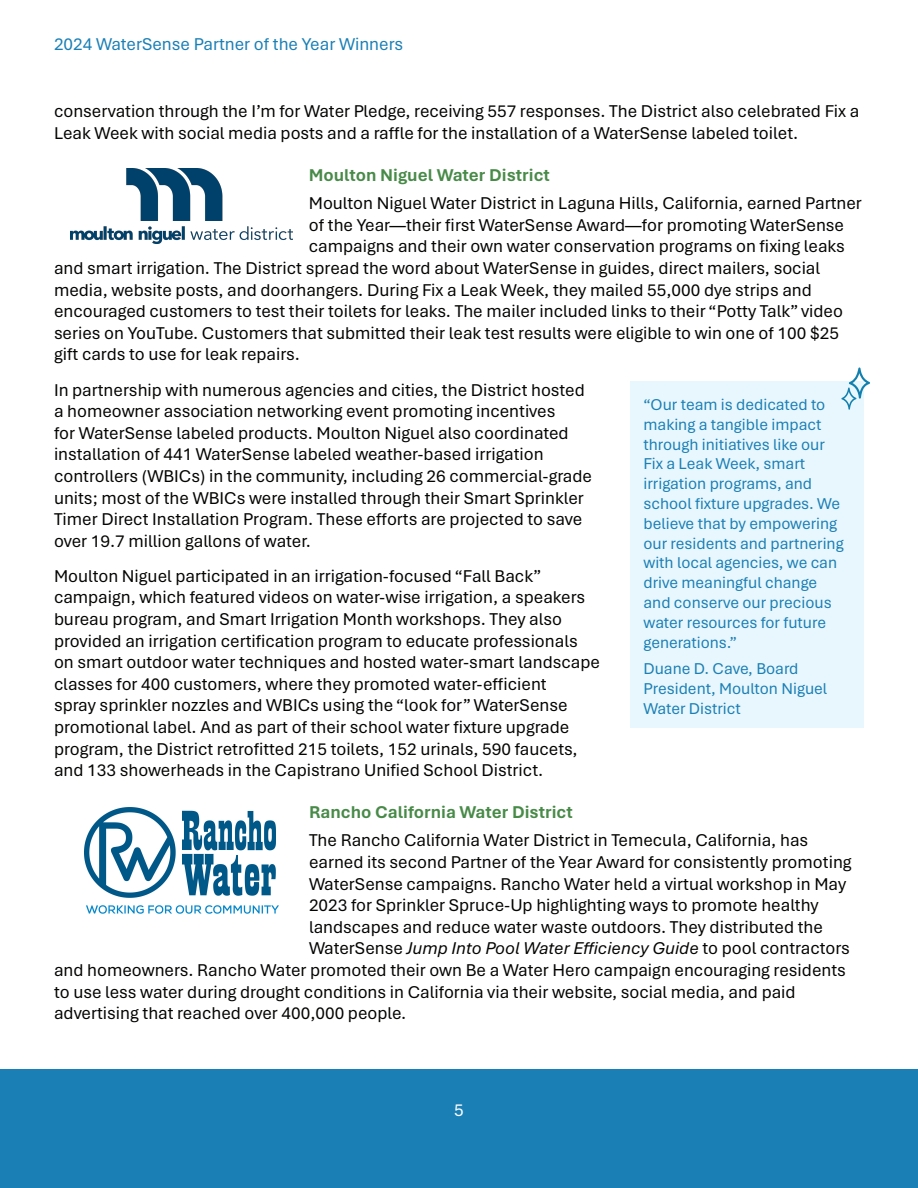
<style>
.page{position:relative;width:918px;height:1188px;background:#fff}
.page>*{position:absolute;margin:0;border:0;box-sizing:border-box;transform-origin:0 0}
.t1{font:18px/21.6px "Aptos";color:#040503}
.t2{font:italic 18px "Aptos";color:#040503}
.t3{font:700 18px "Aptos";color:#488a48}
.t4{font:18px "Aptos";color:#1a7fb5}
.t5{font:18px "Aptos";color:#fff}
.t6{font:16.5px/19.8px "Aptos";color:#1a7fb5}
.s1{font-style:normal}
</style>
<div class="page">
<div style="left:0;top:1069px;width:918px;height:119px;background:#1a7fb5"></div>
<img style="left:71px;top:169px;width:221px;height:75px">
<div style="left:630px;top:381px;width:233px;height:346px;background:#e8f6fd"></div>
<svg style="left:841px;top:367px;width:29px;height:43px"></svg>
<img style="left:84px;top:807px;width:195px;height:107px">
<p class="t4" style="left:54px;top:32px;width:351px">2024 WaterSense Partner of the Year Winners</p>
<p class="t1" style="left:54px;top:100px;width:807px">conservation through the I’m for Water Pledge, receiving 557 responses. The District also celebrated Fix a<br>Leak Week with social media posts and a raffle for the installation of a WaterSense labeled toilet.</p>
<p class="t3" style="left:309px;top:163px;width:243px">Moulton Niguel Water District</p>
<p class="t1" style="left:309px;top:192px;width:555px">Moulton Niguel Water District in Laguna Hills, California, earned Partner</p>
<p class="t1" style="left:309px;top:213px;width:537px">of the Year—their first WaterSense Award—for promoting WaterSense</p>
<p class="t1" style="left:309px;top:235px;width:538px">campaigns and their own water conservation programs on fixing leaks</p>
<p class="t1" style="left:54px;top:257px;width:768px">and smart irrigation. The District spread the word about WaterSense in guides, direct mailers, social</p>
<p class="t1" style="left:54px;top:278px;width:759px">media, website posts, and doorhangers. During Fix a Leak Week, they mailed 55,000 dye strips and</p>
<p class="t1" style="left:54px;top:300px;width:791px">encouraged customers to test their toilets for leaks. The mailer included links to their “Potty Talk” video</p>
<p class="t1" style="left:54px;top:321px;width:786px">series on YouTube. Customers that submitted their leak test results were eligible to win one of 100 $25</p>
<p class="t1" style="left:54px;top:343px;width:247px">gift cards to use for leak repairs.</p>
<p class="t1" style="left:54px;top:378px;width:540px">In partnership with numerous agencies and cities, the District hosted a homeowner association networking event promoting incentives<br>for WaterSense labeled products. Moulton Niguel also coordinated installation of 441 WaterSense labeled weather-based irrigation controllers (WBICs) in the community, including 26 commercial-grade units; most of the WBICs were installed through their Smart Sprinkler Timer Direct Installation Program. These efforts are projected to save over 19.7 million gallons of water.</p>
<p class="t1" style="left:54px;top:564px;width:547px">Moulton Niguel participated in an irrigation-focused “Fall Back” campaign, which featured videos on water-wise irrigation, a speakers bureau program, and Smart Irrigation Month workshops. They also provided an irrigation certification program to educate professionals on smart outdoor water techniques and hosted water-smart landscape classes for 400 customers, where they promoted water-efficient<br>spray sprinkler nozzles and WBICs using the “look for” WaterSense promotional label. And as part of their school water fixture upgrade program, the District retrofitted 215 toilets, 152 urinals, 590 faucets, and 133 showerheads in the Capistrano Unified School District.</p>
<p class="t3" style="left:309px;top:800px;width:265px">Rancho California Water District</p>
<p class="t1" style="left:309px;top:829px;width:501px">The Rancho California Water District in Temecula, California, has</p>
<p class="t1" style="left:309px;top:851px;width:544px">earned its second Partner of the Year Award for consistently promoting</p>
<p class="t1" style="left:309px;top:872px;width:539px">WaterSense campaigns. Rancho Water held a virtual workshop in May</p>
<p class="t1" style="left:309px;top:894px;width:511px">2023 for Sprinkler Spruce-Up highlighting ways to promote healthy</p>
<p class="t1" style="left:309px;top:915px;width:515px">landscapes and reduce water waste outdoors. They distributed the</p>
<p class="t2" style="left:309px;top:936px;width:543px"><span class="s1">WaterSense</span> Jump Into Pool Water Efficiency Guide <span class="s1">to pool contractors</span></p>
<p class="t1" style="left:54px;top:959px;width:793px">and homeowners. Rancho Water promoted their own Be a Water Hero campaign encouraging residents</p>
<p class="t1" style="left:54px;top:980px;width:743px">to use less water during drought conditions in California via their website, social media, and paid</p>
<p class="t1" style="left:54px;top:1002px;width:354px">advertising that reached over 400,000 people.</p>
<p class="t6" style="left:644px;top:394px;width:202px">“Our team is dedicated to making a tangible impact through initiatives like our<br>Fix a Leak Week, smart irrigation programs, and school fixture upgrades. We believe that by empowering our residents and partnering with local agencies, we can drive meaningful change and conserve our precious water resources for future generations.”</p>
<p class="t6" style="left:644px;top:658px;width:185px">Duane D. Cave, Board<br>President, Moulton Niguel<br>Water District</p>
<p class="t5" style="left:454px;top:1098px;width:11px">5</p>
</div>
